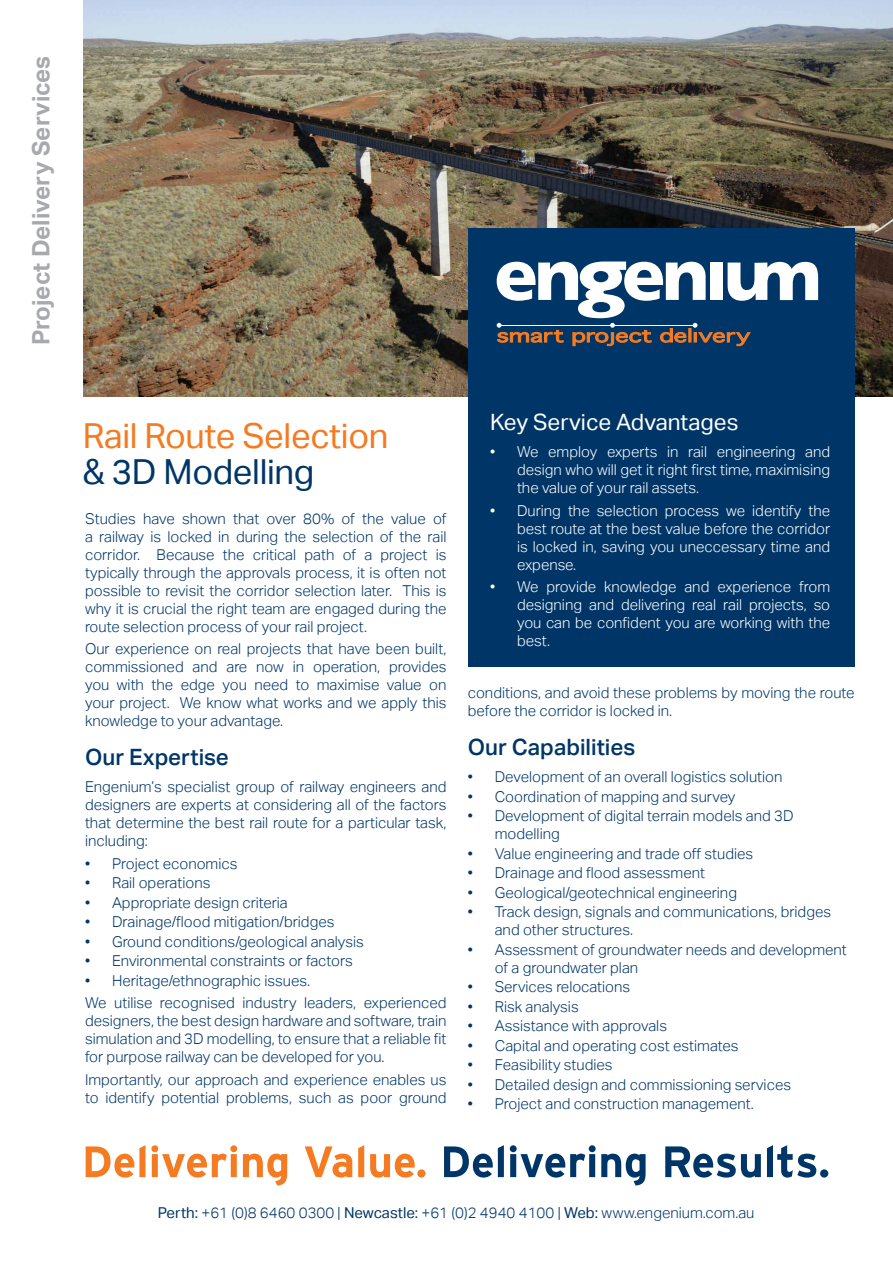
<style>
.page{position:relative;width:893px;height:1263px;background:#fff}
.page>*{position:absolute;margin:0;border:0;box-sizing:border-box;transform-origin:0 0}
.t1{font:34.5px/36px "Aktiv Grotesk";letter-spacing:-.01em;color:#f47b21}
.t2{font:700 24px "Aktiv Grotesk";color:#a8a9ad}
.t3{font:500 22.5px "Aktiv Grotesk";color:#003667}
.t4{font:22.5px "Aktiv Grotesk";color:#fff}
.t5{font:300 15px/18px "Aktiv Grotesk";color:#003667}
.t6{font:300 15px/18px "Aktiv Grotesk";color:#fff;text-align:justify}
.s1{color:#003667}
.s2{font-weight:400}
</style>
<div class="page">
<img style="left:83px;top:0;width:810px;height:396px">
<div style="left:468px;top:228px;width:387px;height:438px;background:#003667"></div>
<svg style="left:496px;top:262px;width:322px;height:85px"></svg>
<svg style="left:444px;top:1145px;width:384px;height:40px"></svg>
<svg style="left:86px;top:1145px;width:340px;height:40px"></svg>
<p class="t2" style="left:27px;top:345px;width:291px;rotate:-90deg">Project Delivery Services</p>
<p class="t1" style="left:83px;top:418px;width:307px">Rail Route Selection <span class="s1">&amp; 3D Modelling</span></p>
<p class="t5" style="left:85px;top:510px;width:363px;text-align:justify">Studies have shown that over 80% of the value of a railway is locked in during the selection of the rail corridor. Because the critical path of a project is typically through the approvals process, it is often not possible to revisit the corridor selection later. This is why it is crucial the right team are engaged during the route selection process of your rail project.</p>
<p class="t5" style="left:85px;top:640px;width:363px;text-align:justify">Our experience on real projects that have been built, commissioned and are now in operation, provides you with the edge you need to maximise value on your project. We know what works and we apply this knowledge to your advantage.</p>
<p class="t3" style="left:85px;top:744px;width:145px">Our Expertise</p>
<p class="t5" style="left:85px;top:778px;width:363px;text-align:justify">Engenium’s specialist group of railway engineers and designers are experts at considering all of the factors that determine the best rail route for a particular task, including:</p>
<p class="t5" style="left:85px;top:855px;width:154px">• Project economics</p>
<p class="t5" style="left:85px;top:874px;width:127px">• Rail operations</p>
<p class="t5" style="left:85px;top:894px;width:204px">• Appropriate design criteria</p>
<p class="t5" style="left:85px;top:913px;width:251px">• Drainage/flood mitigation/bridges</p>
<p class="t5" style="left:85px;top:933px;width:280px">• Ground conditions/geological analysis</p>
<p class="t5" style="left:85px;top:952px;width:269px">• Environmental constraints or factors</p>
<p class="t5" style="left:85px;top:972px;width:227px">• Heritage/ethnographic issues.</p>
<p class="t5" style="left:85px;top:994px;width:363px;text-align:justify">We utilise recognised industry leaders, experienced designers, the best design hardware and software, train simulation and 3D modelling, to ensure that a reliable fit for purpose railway can be developed for you.</p>
<p class="t5" style="left:85px;top:1071px;width:363px">Importantly, our approach and experience enables us to identify potential problems, such as poor ground</p>
<p class="t4" style="left:490px;top:409px;width:250px">Key Service Advantages</p>
<p class="t6" style="left:517px;top:443px;width:315px;text-indent:-27px">• We employ experts in rail engineering and design who will get it right first time, maximising the value of your rail assets.</p>
<p class="t6" style="left:517px;top:502px;width:315px;text-indent:-27px">• During the selection process we identify the best route at the best value before the corridor is locked in, saving you uneccessary time and expense.</p>
<p class="t6" style="left:517px;top:578px;width:315px;text-indent:-27px">• We provide knowledge and experience from designing and delivering real rail projects, so you can be confident you are working with the best.</p>
<p class="t5" style="left:468px;top:684px;width:388px">conditions, and avoid these problems by moving the route before the corridor is locked in.</p>
<p class="t3" style="left:468px;top:734px;width:169px">Our Capabilities</p>
<p class="t5" style="left:468px;top:768px;width:316px">• Development of an overall logistics solution</p>
<p class="t5" style="left:468px;top:787px;width:269px">• Coordination of mapping and survey</p>
<p class="t5" style="left:495px;top:807px;width:300px;text-indent:-27px">• Development of digital terrain models and 3D modelling</p>
<p class="t5" style="left:468px;top:844px;width:287px">• Value engineering and trade off studies</p>
<p class="t5" style="left:468px;top:864px;width:239px">• Drainage and flood assessment</p>
<p class="t5" style="left:468px;top:883px;width:271px">• Geological/geotechnical engineering</p>
<p class="t5" style="left:495px;top:903px;width:338px;text-indent:-27px">• Track design, signals and communications, bridges and other structures.</p>
<p class="t5" style="left:495px;top:940px;width:354px;text-indent:-27px">• Assessment of groundwater needs and development of a groundwater plan</p>
<p class="t5" style="left:468px;top:978px;width:164px">• Services relocations</p>
<p class="t5" style="left:468px;top:997px;width:112px">• Risk analysis</p>
<p class="t5" style="left:468px;top:1017px;width:201px">• Assistance with approvals</p>
<p class="t5" style="left:468px;top:1036px;width:272px">• Capital and operating cost estimates</p>
<p class="t5" style="left:468px;top:1056px;width:146px">• Feasibility studies</p>
<p class="t5" style="left:468px;top:1075px;width:325px">• Detailed design and commissioning services</p>
<p class="t5" style="left:468px;top:1095px;width:288px">• Project and construction management.</p>
<p class="t5" style="left:158px;top:1203px;width:598px"><span class="s2">Perth:</span> +61 (0)8 6460 0300 | <span class="s2">Newcastle:</span> +61 (0)2 4940 4100 | <span class="s2">Web:</span> www.engenium.com.au</p>
</div>
